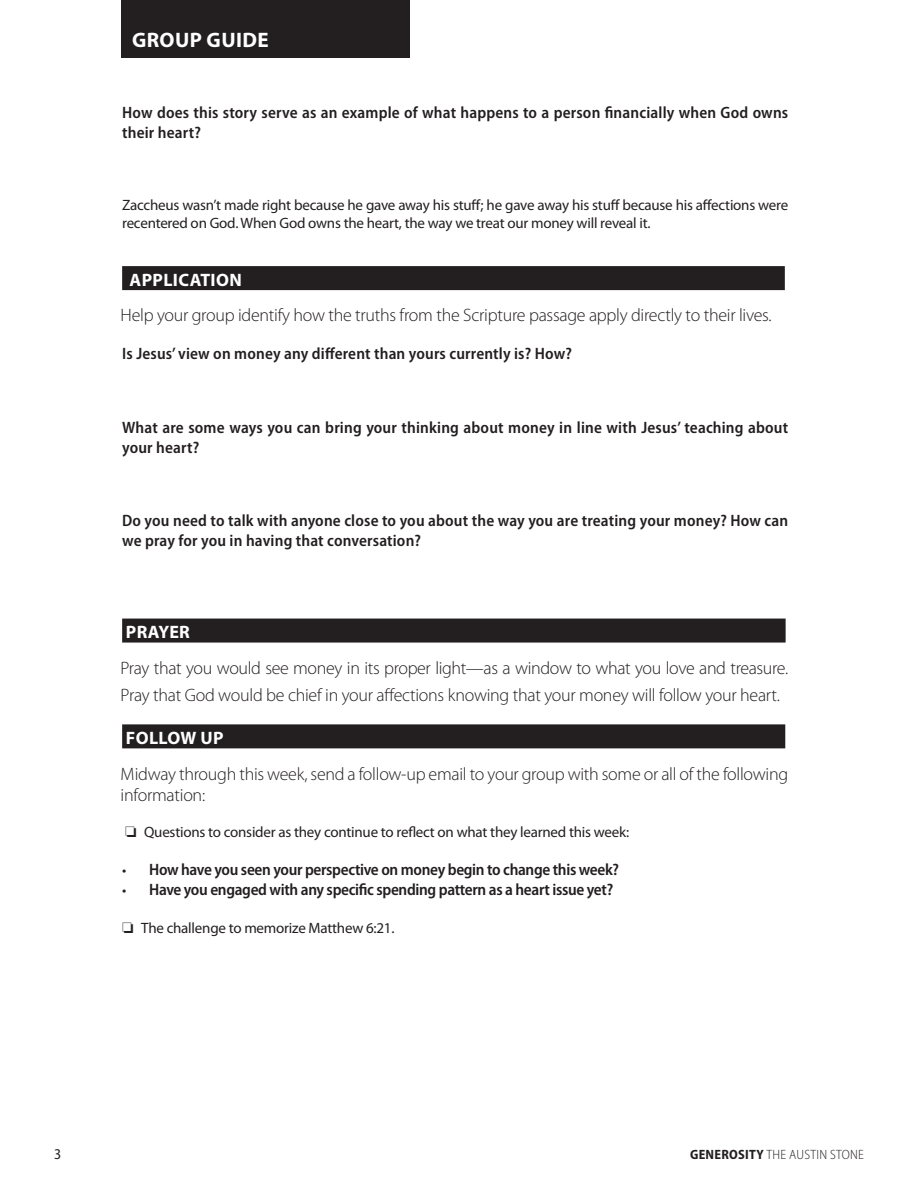
<style>
.page{position:relative;width:918px;height:1188px;background:#fff}
.page>*{position:absolute;margin:0;border:0;box-sizing:border-box;transform-origin:0 0}
.t1{font:700 21px "Myriad Pro";letter-spacing:.02em;color:#fff}
.t2{font:300 18px/27px "Myriad Pro";letter-spacing:-.015em;color:#231f20}
.t3{font:700 18px "Myriad Pro";letter-spacing:.02em;color:#fff}
.t4{font:600 semi-condensed 16.5px/19.8px "Myriad Pro";letter-spacing:.01em;color:#231f20}
.t5{font:600 semi-condensed 16.5px "Myriad Pro";letter-spacing:-.02em;color:#231f20}
.t6{font:15px/18px "Myriad Pro";letter-spacing:-.015em;color:#231f20}
.t7{font:semi-condensed 15px "Myriad Pro";color:#231f20}
.t8{font:300 semi-condensed 13.5px "Myriad Pro";letter-spacing:.02em;color:#231f20}
.s1{font-weight:400;font-stretch:normal;font-size:15px}
.s2{font-weight:700}
</style>
<div class="page">
<div style="left:122px;top:266px;width:663px;height:24px;background:#231f20"></div>
<div style="left:122px;top:619px;width:664px;height:24px;background:#231f20"></div>
<div style="left:122px;top:724px;width:663px;height:24px;background:#231f20"></div>
<div style="left:121px;top:0;width:289px;height:57px;background:#231f20"></div>
<p class="t1" style="left:132px;top:28px;width:138px">GROUP GUIDE</p>
<p class="t4" style="left:122px;top:103px;width:668px">How does this story serve as an example of what happens to a person financially when God owns their heart?</p>
<p class="t6" style="left:122px;top:196px;width:668px">Zaccheus wasn’t made right because he gave away his stuff; he gave away his stuff because his affections were recentered on God. When God owns the heart, the way we treat our money will reveal it.</p>
<p class="t3" style="left:130px;top:269px;width:114px">APPLICATION</p>
<p class="t2" style="left:121px;top:302px;width:653px">Help your group identify how the truths from the Scripture passage apply directly to their lives.</p>
<p class="t4" style="left:122px;top:344px;width:451px">Is Jesus’ view on money any different than yours currently is? How?</p>
<p class="t4" style="left:122px;top:418px;width:668px">What are some ways you can bring your thinking about money in line with Jesus’ teaching about your heart?</p>
<p class="t4" style="left:122px;top:511px;width:668px">Do you need to talk with anyone close to you about the way you are treating your money? How can we pray for you in having that conversation?</p>
<p class="t3" style="left:126px;top:622px;width:66px">PRAYER</p>
<p class="t2" style="left:121px;top:654px;width:669px">Pray that you would see money in its proper light—as a window to what you love and treasure.<br>Pray that God would be chief in your affections knowing that your money will follow your heart.</p>
<p class="t3" style="left:126px;top:728px;width:99px">FOLLOW UP</p>
<p class="t2" style="left:121px;top:763px;width:669px;line-height:21.6px">Midway through this week, send a follow-up email to your group with some or all of the following information:</p>
<p class="t6" style="left:125px;top:823px;width:506px">❏ Questions to consider as they continue to reflect on what they learned this week:</p>
<p class="t5" style="left:122px;top:860px;width:498px"><span class="s1">•</span> How have you seen your perspective on money begin to change this week?</p>
<p class="t5" style="left:122px;top:880px;width:493px"><span class="s1">•</span> Have you engaged with any specific spending pattern as a heart issue yet?</p>
<p class="t6" style="left:122px;top:919px;width:274px">❏ The challenge to memorize Matthew 6:21.</p>
<p class="t7" style="left:54px;top:1146px;width:9px">3</p>
<p class="t8" style="left:690px;top:1147px;width:175px"><span class="s2">GENEROSITY</span> THE AUSTIN STONE</p>
</div>
